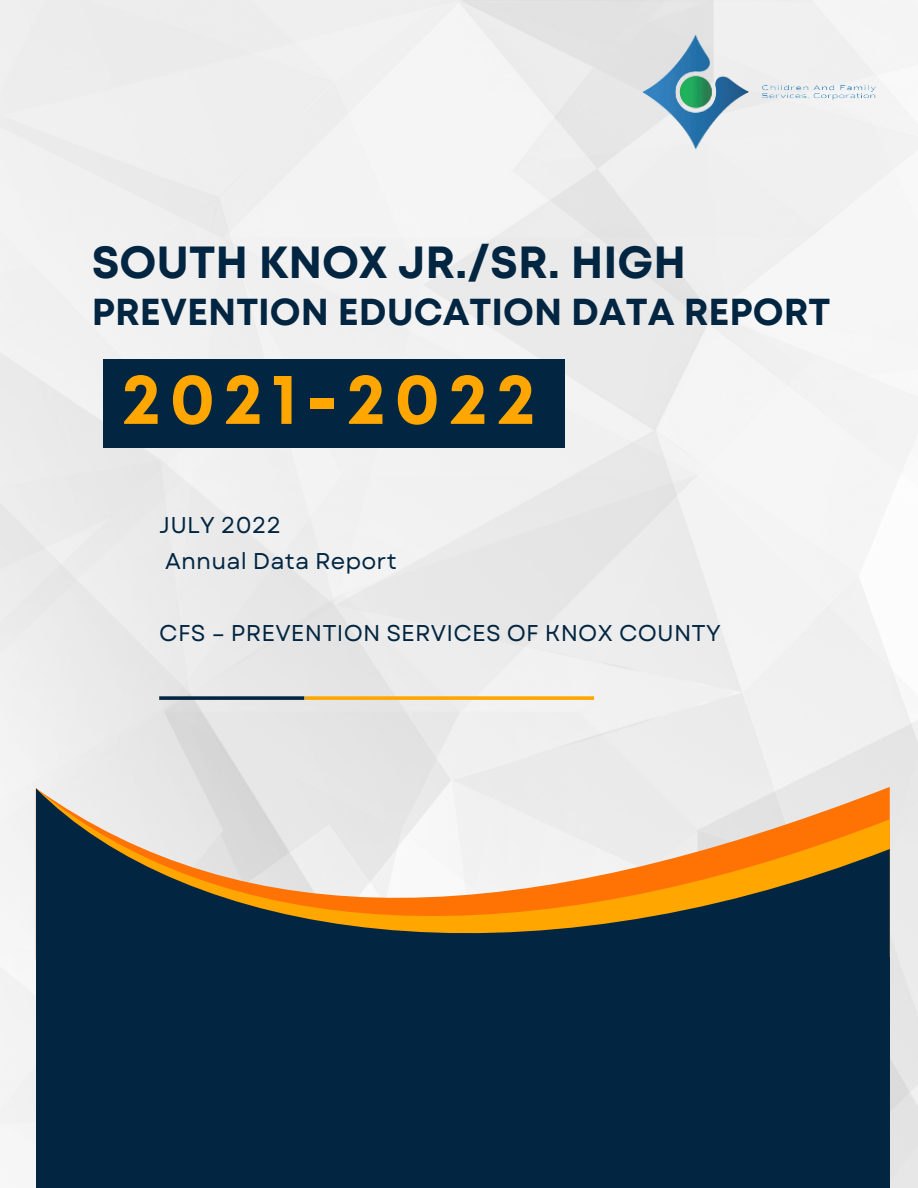
<style>
.page{position:relative;width:918px;height:1188px;background:#fff}
.page>*{position:absolute;margin:0;border:0;box-sizing:border-box;transform-origin:0 0}
.t1{font:700 72px "Mont";letter-spacing:.115em;color:#ffa600}
.t2{font:700 45px "Mont";color:#022641}
.t3{font:700 37.5px "Mont";color:#022641}
.t4{font:22.8px/36px "Garet";letter-spacing:.01em;color:#022641}
</style>
<div class="page">
<img style="left:0;top:0;width:918px;height:1188px">
<svg style="left:36px;top:788px;width:853px;height:169px;background:#9d907b"></svg>
<div style="left:36px;top:957px;width:854px;height:231px;background:#022641"></div>
<div style="left:103px;top:359px;width:461px;height:89px;background:#022641"></div>
<svg style="left:159px;top:696px;width:145px;height:4px"></svg>
<svg style="left:305px;top:696px;width:289px;height:4px"></svg>
<img style="left:570px;top:0;width:348px;height:348px">
<h2 class="t2" style="left:92px;top:245px;width:596px">SOUTH KNOX JR./SR. HIGH</h2>
<h3 class="t3" style="left:92px;top:298px;width:740px">PREVENTION EDUCATION DATA REPORT</h3>
<h1 class="t1" style="left:122px;top:372px;width:416px">2021-2022</h1>
<p class="t4" style="left:159px;top:508px;width:239px">JULY 2022<br>Annual Data Report</p>
<p class="t4" style="left:159px;top:616px;width:563px">CFS – PREVENTION SERVICES OF KNOX COUNTY</p>
</div>
